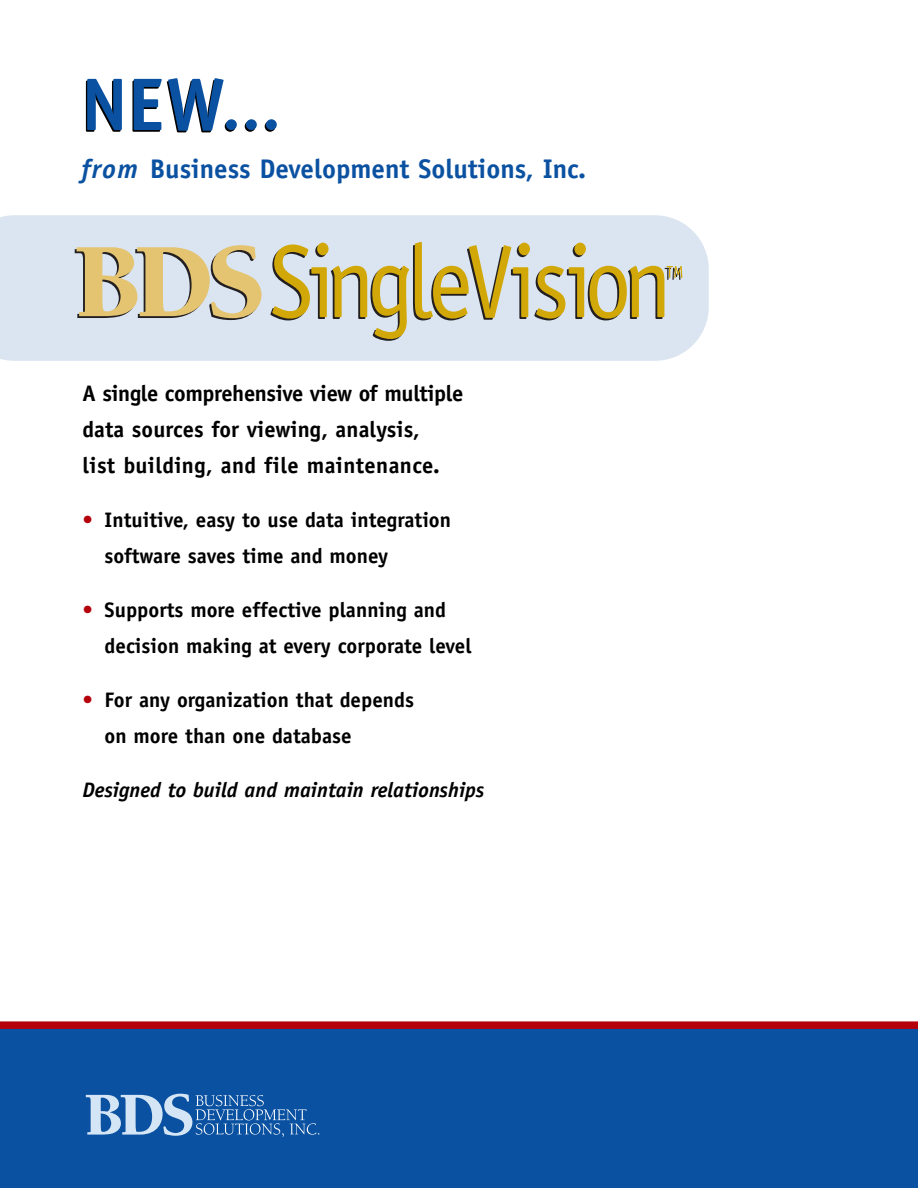
<style>
.page{position:relative;width:918px;height:1188px;background:#fff}
.page>*{position:absolute;margin:0;border:0;box-sizing:border-box;transform-origin:0 0}
.t1{font:700 74.7px "Officina Sans";color:#000}
.t2{font:700 27px "Officina Sans";color:#0a51a1}
.t3{font:700 22.5px/36px "Officina Sans";letter-spacing:.005em;color:#000}
.t4{font:700 21px/36px "Officina Sans";color:#000}
.t5{font:italic 700 21px "Officina Sans";color:#000}
.s1{font-size:60px}
.s2{font-style:italic}
.s3{color:#b3000b}
</style>
<div class="page">
<div style="left:0;top:215px;width:709px;height:146px;background:#dae5f1"></div>
<div style="left:0;top:1028px;width:918px;height:160px;background:#0a51a1"></div>
<div style="left:0;top:1021px;width:918px;height:8px;background:#b3000b"></div>
<svg style="left:86px;top:1094px;width:233px;height:43px"></svg>
<svg style="left:573px;top:244px;width:11px;height:13px"></svg>
<svg style="left:271px;top:242px;width:257px;height:99px;background:#cbc8a7"></svg>
<div style="left:519px;top:243px;width:11px;height:12px;background:#d2a808;border-radius:50%"></div>
<div style="left:574px;top:243px;width:12px;height:12px;background:#d2a808;border-radius:50%"></div>
<svg style="left:534px;top:266px;width:148px;height:54px;background:#c5bb89"></svg>
<svg style="left:75px;top:245px;width:187px;height:75px;background:#d0c6a4"></svg>
<h1 class="t1" style="left:80px;top:78px;width:202px">NEW<span class="s1">…</span></h1>
<p class="t2" style="left:81px;top:159px;width:507px"><span class="s2">from</span> Business Development Solutions, Inc.</p>
<p class="t3" style="left:82px;top:377px;width:382px">A single comprehensive view of multiple data sources for viewing, analysis,<br>list building, and file maintenance.</p>
<p class="t4" style="left:105px;top:503px;width:348px;text-indent:-22px"><span class="s3">•</span> Intuitive, easy to use data integration software saves time and money</p>
<p class="t4" style="left:105px;top:593px;width:369px;text-indent:-22px"><span class="s3">•</span> Supports more effective planning and decision making at every corporate level</p>
<p class="t4" style="left:105px;top:683px;width:311px;text-indent:-22px"><span class="s3">•</span> For any organization that depends on more than one database</p>
<p class="t5" style="left:82px;top:782px;width:403px">Designed to build and maintain relationships</p>
</div>
